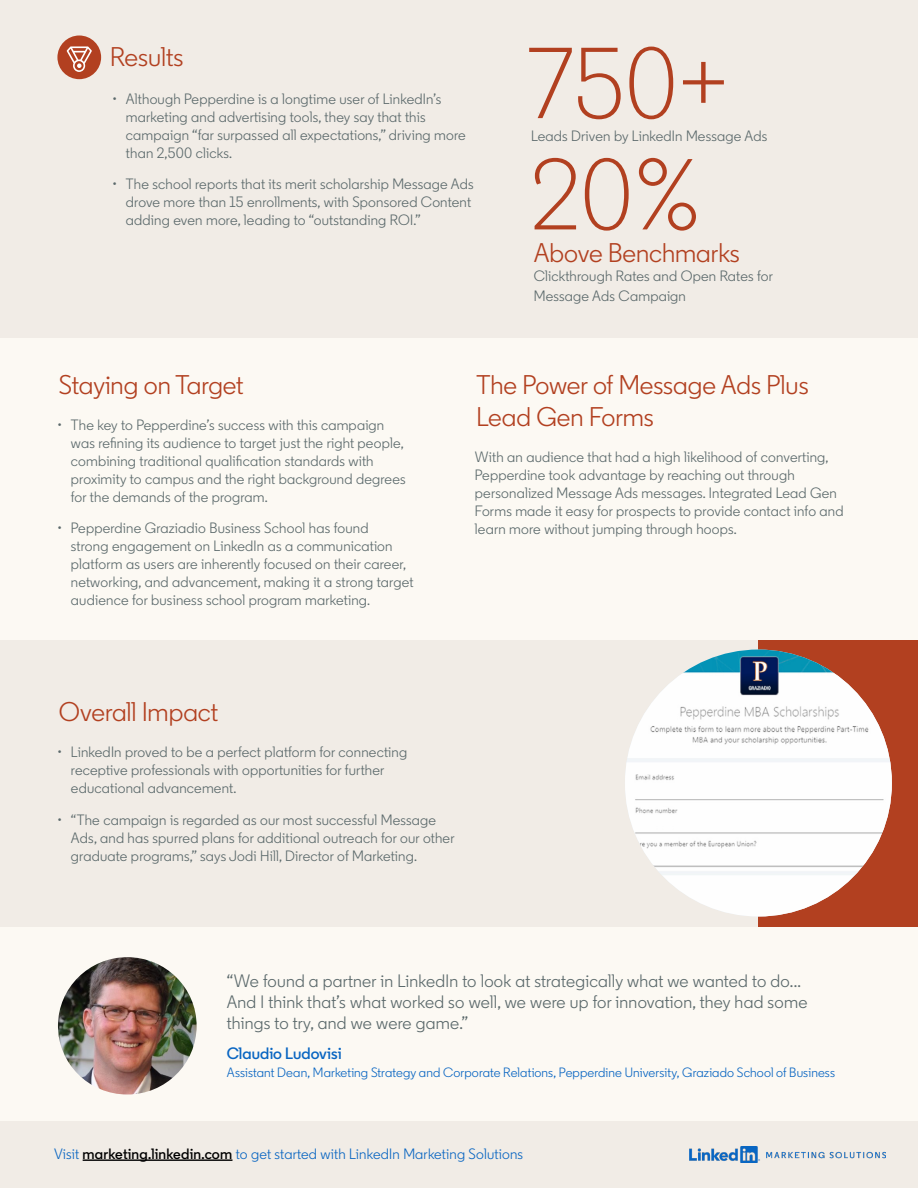
<style>
.page{position:relative;width:918px;height:1188px;background:#fcf9f3}
.page>*{position:absolute;margin:0;border:0;box-sizing:border-box;transform-origin:0 0}
.t1{font:300 100.5px "Community";color:#b24020}
.t2{font:27px/32.4px "Community";color:#b24020}
.t3{font:18px/21px "Community";letter-spacing:.015em;color:#5b696b}
.t4{font:600 16.5px "Community";letter-spacing:.005em;color:#0a66c2}
.t5{font:15px/18px "Community";letter-spacing:.015em;color:#5b696b}
.t6{font:15px "Community";letter-spacing:.015em;color:#0a66c2}
.t7{font:13.5px "Community";letter-spacing:.01em;color:#0a66c2}
.s1{font-weight:600;color:#000}
</style>
<div class="page">
<div style="left:0;top:1121px;width:918px;height:67px;background:#f1ece6"></div>
<div style="left:0;top:640px;width:918px;height:287px;background:#f1ece6"></div>
<div style="left:0;top:0;width:918px;height:338px;background:#f1ece6"></div>
<div style="left:57px;top:35px;width:44px;height:44px;background:#b24020;border-radius:50%"></div>
<svg style="left:67px;top:46px;width:25px;height:26px"></svg>
<div style="left:758px;top:640px;width:160px;height:287px;background:#b24020"></div>
<img style="left:625px;top:650px;width:267px;height:266px;border-radius:133px">
<img style="left:58px;top:957px;width:139px;height:138px">
<hr style="left:83px;top:1159px;width:149px;height:2px;background:#000">
<img style="left:689px;top:1146px;width:196px;height:17px">
<h2 class="t2" style="left:110px;top:41px;width:75px">Results</h2>
<p class="t5" style="left:126px;top:90px;width:341px;text-indent:-14px">• Although Pepperdine is a longtime user of LinkedIn’s marketing and advertising tools, they say that this campaign “far surpassed all expectations,” driving more than 2,500 clicks.</p>
<p class="t5" style="left:126px;top:175px;width:349px;text-indent:-14px">• The school reports that its merit scholarship Message Ads drove more than 15 enrollments, with Sponsored Content adding even more, leading to “outstanding ROI.”</p>
<h1 class="t1" style="left:528px;top:22px;width:202px">750+</h1>
<p class="t5" style="left:531px;top:127px;width:238px">Leads Driven by LinkedIn Message Ads</p>
<h1 class="t1" style="left:530px;top:134px;width:173px">20%</h1>
<h2 class="t2" style="left:534px;top:236px;width:207px">Above Benchmarks</h2>
<p class="t5" style="left:534px;top:266px;width:241px;line-height:19.5px">Clickthrough Rates and Open Rates for<br>Message Ads Campaign</p>
<h2 class="t2" style="left:59px;top:368px;width:186px">Staying on Target</h2>
<h2 class="t2" style="left:476px;top:368px;width:334px">The Power of Message Ads Plus<br>Lead Gen Forms</h2>
<p class="t5" style="left:475px;top:447px;width:370px">With an audience that had a high likelihood of converting, Pepperdine took advantage by reaching out through personalized Message Ads messages. Integrated Lead Gen Forms made it easy for prospects to provide contact info and learn more without jumping through hoops.</p>
<p class="t5" style="left:71px;top:416px;width:336px;text-indent:-14px">• The key to Pepperdine’s success with this campaign was refining its audience to target just the right people, combining traditional qualification standards with proximity to campus and the right background degrees for the demands of the program.</p>
<p class="t5" style="left:71px;top:519px;width:344px;text-indent:-14px">• Pepperdine Graziadio Business School has found<br>strong engagement on LinkedIn as a communication platform as users are inherently focused on their career, networking, and advancement, making it a strong target audience for business school program marketing.</p>
<h2 class="t2" style="left:59px;top:695px;width:161px">Overall Impact</h2>
<p class="t5" style="left:71px;top:743px;width:338px;text-indent:-14px">• LinkedIn proved to be a perfect platform for connecting receptive professionals with opportunities for further educational advancement.</p>
<p class="t5" style="left:71px;top:810px;width:385px;text-indent:-14px">• “The campaign is regarded as our most successful Message<br>Ads, and has spurred plans for additional outreach for our other graduate programs,” says Jodi Hill, Director of Marketing.</p>
<p class="t3" style="left:227px;top:970px;width:582px">“We found a partner in LinkedIn to look at strategically what we wanted to do...<br>And I think that’s what worked so well, we were up for innovation, they had some things to try, and we were game.”</p>
<p class="t4" style="left:227px;top:1043px;width:116px">Claudio Ludovisi</p>
<p class="t7" style="left:227px;top:1064px;width:610px">Assistant Dean, Marketing Strategy and Corporate Relations, Pepperdine University, Graziado School of Business</p>
<p class="t6" style="left:54px;top:1144px;width:471px">Visit <span class="s1">marketing.linkedin.com</span> to get started with LinkedIn Marketing Solutions</p>
</div>
